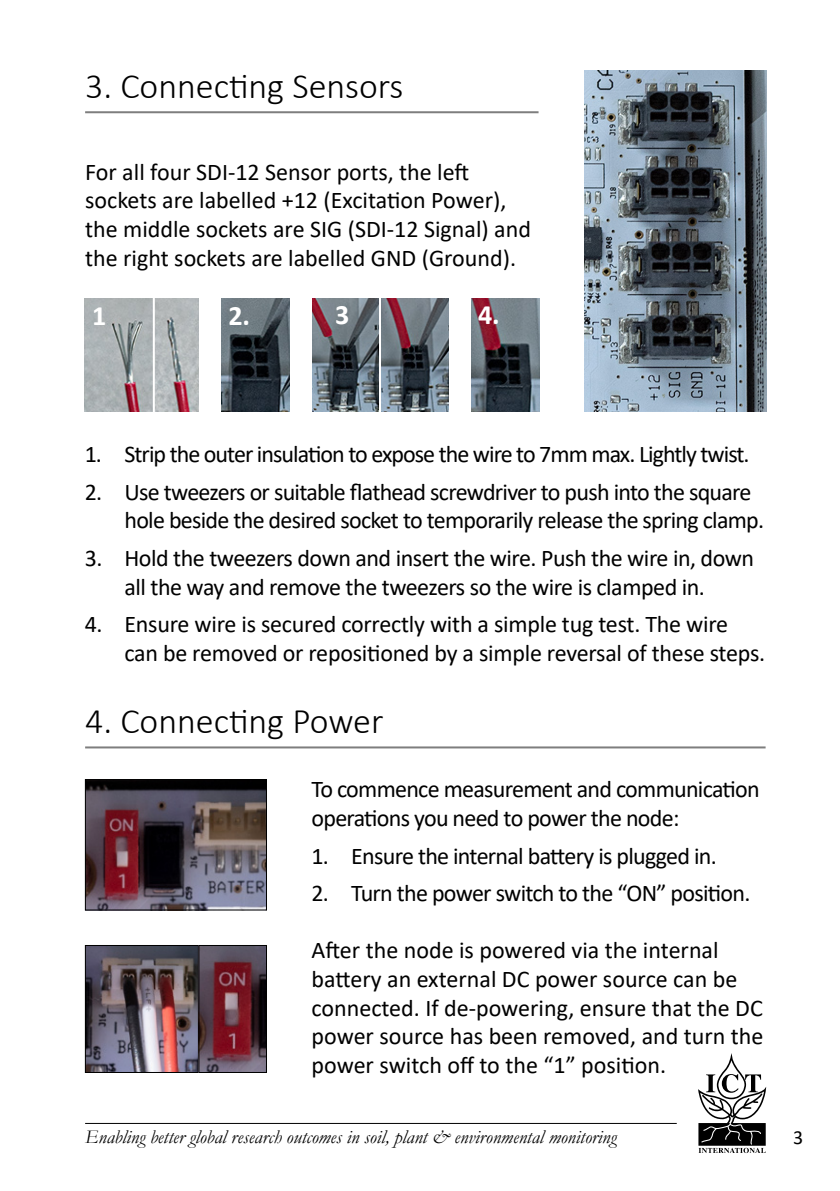
<style>
.page{position:relative;width:840px;height:1191px;background:#fff}
.page>*{position:absolute;margin:0;border:0;box-sizing:border-box;transform-origin:0 0}
.TOC1-H1-more-after-s{font:300 36px "Calibri";color:#000}
.Red-Extras{font:700 28px "Calibri";color:#fff}
.Body-Para-Reg-1st{font:24px/28.8px "Calibri";letter-spacing:-.025em;color:#000}
.Body-Para-Reg-1st-2{font:24px/28.8px "Calibri";color:#000}
.TOC1-H1-more-after-s-2{font:24px/28.8px "Calibri";color:#000}
.t1{font:20px "Calibri";color:#000}
.t2{font:italic 19.2px "Garamond";color:#000}
</style>
<div class="page">
<hr style="left:85px;top:111px;width:453px;height:2px;background:#7e7e7e">
<hr style="left:85px;top:746px;width:680px;height:2px;background:#7e7e7e">
<img style="left:584px;top:71px;width:182px;height:341px">
<img style="left:221px;top:298px;width:68px;height:113px">
<img style="left:471px;top:298px;width:68px;height:114px">
<img style="left:312px;top:298px;width:136px;height:113px">
<hr style="left:379px;top:292px;width:2px;height:125px;background:#fff">
<img style="left:85px;top:298px;width:68px;height:113px">
<img style="left:155px;top:298px;width:43px;height:113px">
<img style="left:87px;top:947px;width:177px;height:123px">
<div style="left:85px;top:945px;width:113px;height:127px;border:1px solid #000"></div>
<div style="left:198px;top:945px;width:68px;height:127px;border:1px solid #000"></div>
<img style="left:87px;top:781px;width:177px;height:127px">
<div style="left:85px;top:779px;width:181px;height:131px;border:1px solid #000"></div>
<svg style="left:698px;top:1053px;width:67px;height:100px"></svg>
<hr style="left:85px;top:1123px;width:591px;height:1px;background:#000">
<p class="TOC1-H1-more-after-s" style="left:85px;top:64px;width:320px">3. Connecting Sensors</p>
<p class="TOC1-H1-more-after-s-2" style="left:85px;top:157px;width:447px">For all four SDI-12 Sensor ports, the left sockets are labelled +12 (Excitation Power), the middle sockets are SIG (SDI-12 Signal) and the right sockets are labelled GND (Ground).</p>
<p class="Red-Extras" style="left:92px;top:295px;width:16px">1</p>
<p class="Red-Extras" style="left:228px;top:295px;width:23px">2.</p>
<p class="Red-Extras" style="left:335px;top:295px;width:16px">3</p>
<p class="Red-Extras" style="left:478px;top:295px;width:23px">4.</p>
<p class="Body-Para-Reg-1st" style="left:85px;top:439px;width:666px">1. Strip the outer insulation to expose the wire to 7mm max. Lightly twist.</p>
<p class="Body-Para-Reg-1st" style="left:124px;top:476px;width:641px;text-indent:-40px">2. Use tweezers or suitable flathead screwdriver to push into the square hole beside the desired socket to temporarily release the spring clamp.</p>
<p class="Body-Para-Reg-1st" style="left:85px;top:543px;width:670px;text-align:center">3. Hold the tweezers down and insert the wire. Push the wire in, down all the way and remove the tweezers so the wire is clamped in.</p>
<p class="Body-Para-Reg-1st" style="left:124px;top:609px;width:642px;text-indent:-40px">4. Ensure wire is secured correctly with a simple tug test. The wire can be removed or repositioned by a simple reversal of these steps.</p>
<p class="TOC1-H1-more-after-s" style="left:85px;top:699px;width:300px">4. Connecting Power</p>
<p class="Body-Para-Reg-1st" style="left:311px;top:774px;width:449px">To commence measurement and communication operations you need to power the node:</p>
<p class="Body-Para-Reg-1st" style="left:311px;top:840px;width:406px">1. Ensure the internal battery is plugged in.</p>
<p class="Body-Para-Reg-1st" style="left:311px;top:878px;width:440px">2. Turn the power switch to the “ON” position.</p>
<p class="Body-Para-Reg-1st-2" style="left:311px;top:935px;width:453px">After the node is powered via the internal battery an external DC power source can be connected. If de-powering, ensure that the DC power source has been removed, and turn the power switch off to the “1” position.</p>
<p class="t2" style="left:85px;top:1124px;width:532px">Enabling better global research outcomes in soil, plant &amp; environmental monitoring</p>
<p class="t1" style="left:792px;top:1123px;width:12px">3</p>
</div>
